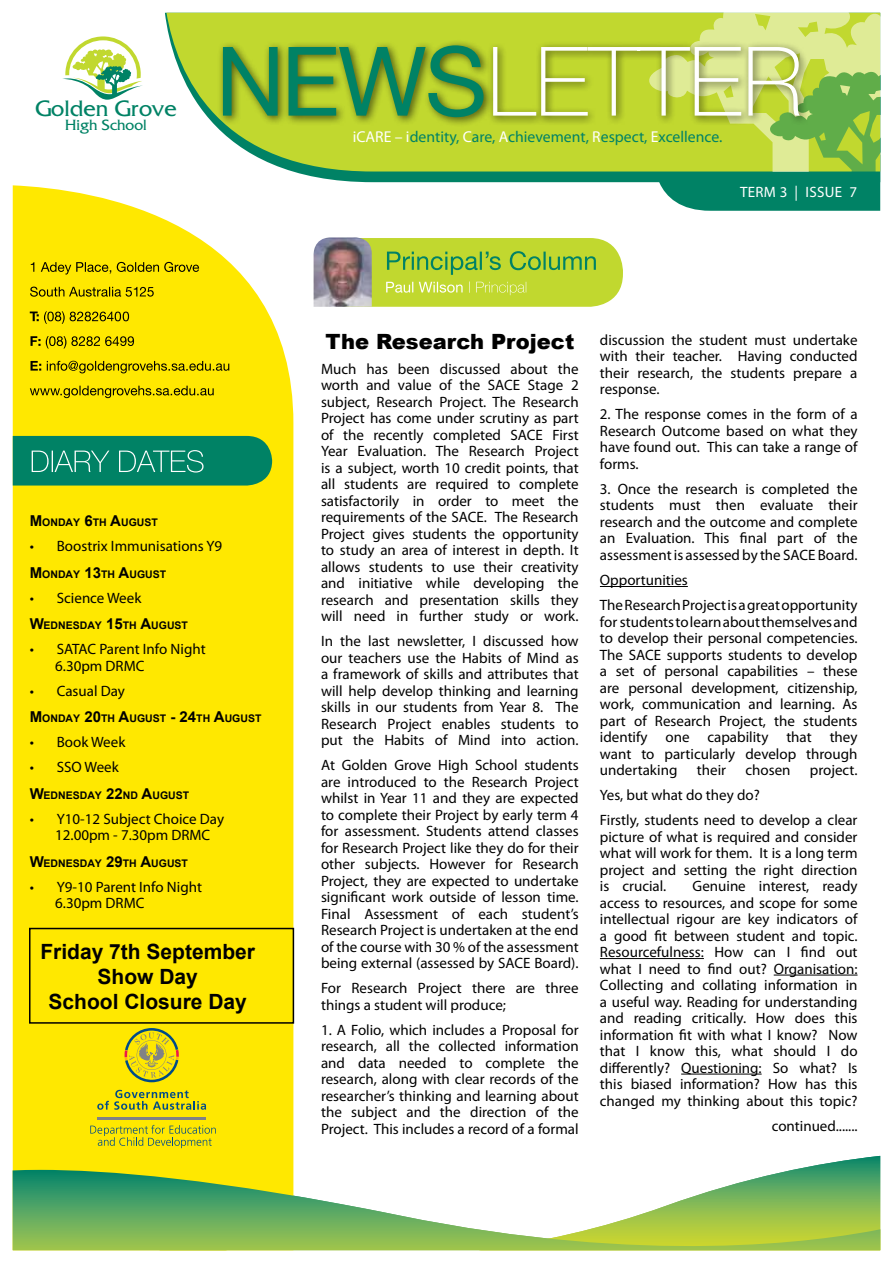
<style>
.page{position:relative;width:893px;height:1263px;background:#fff}
.page>*{position:absolute;margin:0;border:0;box-sizing:border-box;transform-origin:0 0}
.t1{font:23.4px "Friz Quadrata";color:#008265}
.t2{font:700 21px/25px "Arial";color:#000;text-align:center}
.t3{font:900 21px "Arial";color:#000}
.t4{font:15.75px "Myriad Pro";color:#008265}
.t5{font:15.6px "Friz Quadrata";color:#008265}
.t6{font:15px/16.5px "Myriad Pro";color:#000;text-align:justify}
.t7{font:15px "Myriad Pro";letter-spacing:.02em;color:#fff}
.t8{font:700 10.5px "Arial";color:#000}
.s1{font-size:15px}
.s2{color:#fff}
</style>
<div class="page">
<svg style="left:165px;top:13px;width:328px;height:169px"></svg>
<svg style="left:166px;top:13px;width:327px;height:158px;fill:#c1d82f"></svg>
<div style="left:13px;top:185px;width:280px;height:985px;background:#ffe800"></div>
<svg style="left:493px;top:13px;width:387px;height:198px;background:#a9cd61"></svg>
<div style="left:217px;top:39px;width:277px;height:88px;background:#000;opacity:.6"></div>
<svg style="left:223px;top:45px;width:260px;height:72px;background:#6aa73f"></svg>
<svg style="left:13px;top:436px;width:259px;height:49px;background:#118a6a"></svg>
<hr style="left:600px;top:586px;width:88px;height:1px;background:#000">
<hr style="left:600px;top:958px;width:104px;height:1px;background:#000">
<hr style="left:774px;top:975px;width:83px;height:1px;background:#000">
<hr style="left:681px;top:1074px;width:81px;height:1px;background:#000">
<div style="left:319px;top:238px;width:304px;height:69px;background:#c1d82f;border-radius:33px"></div>
<img style="left:313px;top:237px;width:59px;height:70px">
<svg style="left:386px;top:281px;width:140px;height:14px"></svg>
<svg style="left:387px;top:251px;width:209px;height:24px"></svg>
<svg style="left:160px;top:1156px;width:720px;height:14px"></svg>
<svg style="left:13px;top:1170px;width:867px;height:81px"></svg>
<svg style="left:62px;top:36px;width:81px;height:64px"></svg>
<hr style="left:97px;top:1117px;width:109px;height:2px;background:#808285">
<svg style="left:97px;top:1090px;width:109px;height:20px;background:#c1c220"></svg>
<svg style="left:90px;top:1125px;width:126px;height:23px;background:#d7cf14"></svg>
<svg style="left:125px;top:1028px;width:54px;height:54px;background:#ccc324"></svg>
<svg style="left:30px;top:386px;width:184px;height:12px;background:#c2b100"></svg>
<svg style="left:31px;top:361px;width:198px;height:12px;background:#bfae00"></svg>
<svg style="left:31px;top:336px;width:103px;height:13px"></svg>
<svg style="left:30px;top:311px;width:99px;height:13px"></svg>
<svg style="left:30px;top:287px;width:124px;height:10px"></svg>
<svg style="left:31px;top:262px;width:168px;height:13px;background:#c9b700"></svg>
<div style="left:29px;top:928px;width:265px;height:96px;border:2px solid #000"></div>
<h1 class="t1" style="left:35px;top:96px;width:143px">Golden Grove</h1>
<p class="t5" style="left:65px;top:117px;width:83px">High School</p>
<p class="t8" style="left:30px;top:516px;width:130px"><span class="s1">M</span>ONDAY <span class="s1">6</span>TH <span class="s1">A</span>UGUST</p>
<p class="t6" style="left:30px;top:538px;width:194px">• Boostrix Immunisations Y9</p>
<p class="t8" style="left:30px;top:567px;width:138px"><span class="s1">M</span>ONDAY <span class="s1">13</span>TH <span class="s1">A</span>UGUST</p>
<p class="t6" style="left:30px;top:589px;width:113px">• Science Week</p>
<p class="t8" style="left:30px;top:619px;width:160px"><span class="s1">W</span>EDNESDAY <span class="s1">15</span>TH <span class="s1">A</span>UGUST</p>
<p class="t6" style="left:55px;top:641px;width:152px;text-indent:-25px">• SATAC Parent Info Night<br>6.30pm DRMC</p>
<p class="t6" style="left:30px;top:682px;width:97px">• Casual Day</p>
<p class="t8" style="left:30px;top:712px;width:233px"><span class="s1">M</span>ONDAY <span class="s1">20</span>TH <span class="s1">A</span>UGUST <span class="s1">- 24</span>TH <span class="s1">A</span>UGUST</p>
<p class="t6" style="left:30px;top:734px;width:97px">• Book Week</p>
<p class="t6" style="left:30px;top:759px;width:91px">• SSO Week</p>
<p class="t8" style="left:30px;top:788px;width:161px"><span class="s1">W</span>EDNESDAY <span class="s1">22</span>ND <span class="s1">A</span>UGUST</p>
<p class="t6" style="left:55px;top:810px;width:170px;text-indent:-25px">• Y10-12 Subject Choice Day<br>12.00pm - 7.30pm DRMC</p>
<p class="t8" style="left:30px;top:856px;width:160px"><span class="s1">W</span>EDNESDAY <span class="s1">29</span>TH <span class="s1">A</span>UGUST</p>
<p class="t6" style="left:55px;top:878px;width:148px;text-indent:-25px">• Y9-10 Parent Info Night<br>6.30pm DRMC</p>
<h2 class="t2" style="left:40px;top:939px;width:216px">Friday 7th September<br>Show Day<br>School Closure Day</h2>
<p class="t4" style="left:353px;top:127px;width:371px"><span class="s2">iCARE – i</span>dentity, <span class="s2">C</span>are, <span class="s2">A</span>chievement, <span class="s2">R</span>espect, <span class="s2">E</span>xcellence.</p>
<p class="t7" style="left:740px;top:182px;width:119px">TERM 3 | ISSUE 7</p>
<h2 class="t3" style="left:325px;top:326px;width:250px">The Research Project</h2>
<p class="t6" style="left:321px;top:360px;width:259px">Much has been discussed about the worth and value of the SACE Stage 2 subject, Research Project. The Research Project has come under scrutiny as part of the recently completed SACE First Year Evaluation. The Research Project is a subject, worth 10 credit points, that all students are required to complete satisfactorily in order to meet the requirements of the SACE. The Research Project gives students the opportunity to study an area of interest in depth. It allows students to use their creativity and initiative while developing the research and presentation skills they will need in further study or work.</p>
<p class="t6" style="left:321px;top:633px;width:259px">In the last newsletter, I discussed how our teachers use the Habits of Mind as a framework of skills and attributes that will help develop thinking and learning skills in our students from Year 8. The Research Project enables students to put the Habits of Mind into action.</p>
<p class="t6" style="left:321px;top:757px;width:259px">At Golden Grove High School students are introduced to the Research Project whilst in Year 11 and they are expected to complete their Project by early term 4 for assessment. Students attend classes for Research Project like they do for their other subjects. However for Research Project, they are expected to undertake significant work outside of lesson time.<br>Final Assessment of each student’s Research Project is undertaken at the end of the course with 30 % of the assessment being external (assessed by SACE Board).</p>
<p class="t6" style="left:321px;top:980px;width:259px">For Research Project there are three things a student will produce;</p>
<p class="t6" style="left:321px;top:1021px;width:259px">1. A Folio, which includes a Proposal for research, all the collected information and data needed to complete the research, along with clear records of the researcher’s thinking and learning about the subject and the direction of the Project. This includes a record of a formal</p>
<p class="t6" style="left:600px;top:331px;width:259px">discussion the student must undertake with their teacher. Having conducted their research, the students prepare a response.</p>
<p class="t6" style="left:600px;top:406px;width:259px">2. The response comes in the form of a Research Outcome based on what they have found out. This can take a range of forms.</p>
<p class="t6" style="left:600px;top:480px;width:259px">3. Once the research is completed the students must then evaluate their research and the outcome and complete an Evaluation. This final part of the assessment is assessed by the SACE Board.</p>
<p class="t6" style="left:600px;top:567px;width:259px;line-height:25px">Opportunities<br>The Research Project is a great opportunity</p>
<p class="t6" style="left:600px;top:613px;width:259px">for students to learn about themselves and to develop their personal competencies.<br>The SACE supports students to develop a set of personal capabilities – these are personal development, citizenship, work, communication and learning. As part of Research Project, the students identify one capability that they want to particularly develop through undertaking</p>
<p class="t6" style="left:697px;top:761px;width:31px">their</p>
<p class="t6" style="left:745px;top:761px;width:47px">chosen</p>
<p class="t6" style="left:810px;top:761px;width:49px">project.</p>
<p class="t6" style="left:600px;top:782px;width:259px;line-height:25px">Yes, but what do they do?<br>Firstly, students need to develop a clear</p>
<p class="t6" style="left:600px;top:828px;width:259px">picture of what is required and consider what will work for them. It is a long term project and setting the right direction is crucial.</p>
<p class="t6" style="left:600px;top:877px;width:259px;text-indent:93px">Genuine interest, ready access to resources, and scope for some intellectual rigour are key indicators of a good fit between student and topic.<br>Resourcefulness: How can I find out what I need to find out? Organisation:<br>Collecting and collating information in a useful way. Reading for understanding and reading critically. How does this information fit with what I know? Now that I know this, what should I do differently? Questioning: So what? Is this biased information? How has this changed my thinking about this topic?</p>
<p class="t6" style="left:772px;top:1117px;width:87px">continued.......</p>
</div>
